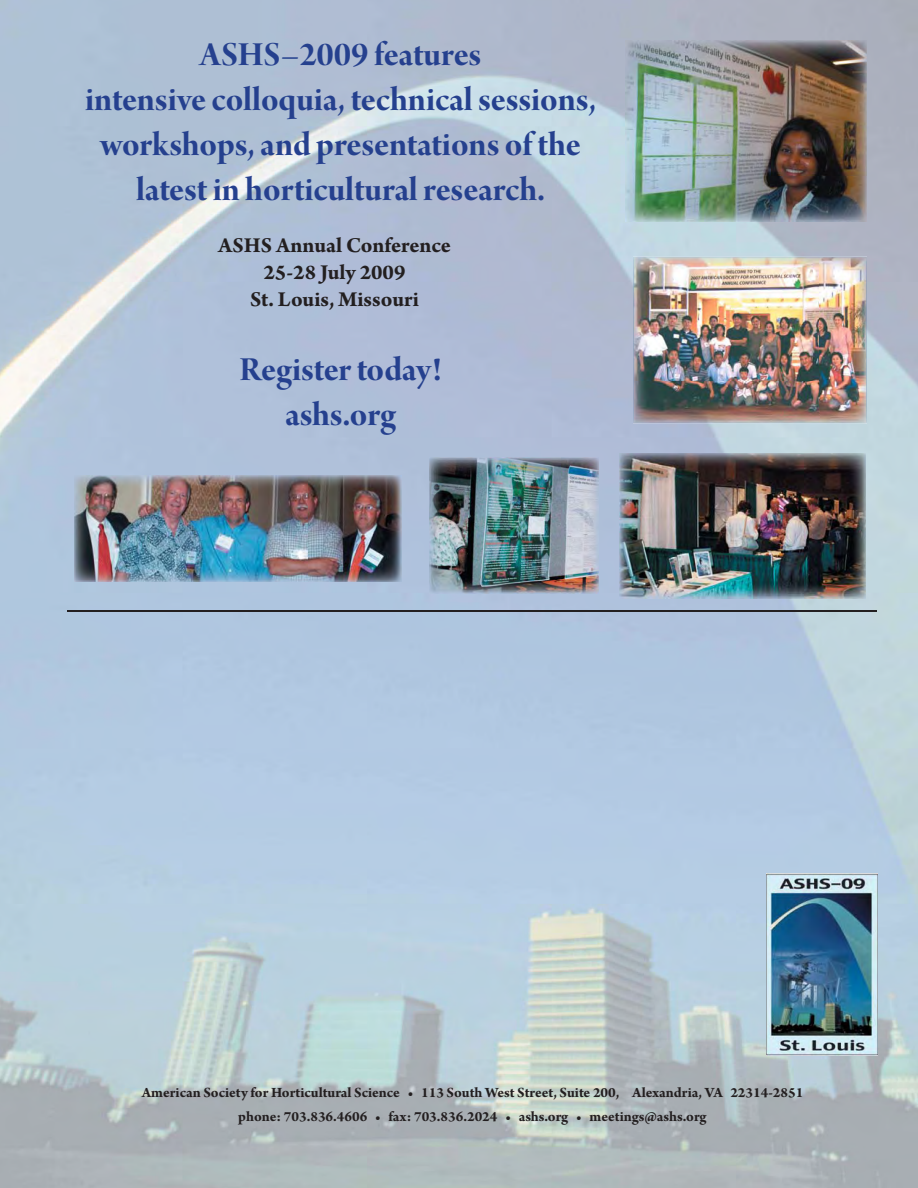
<style>
.page{position:relative;width:918px;height:1188px;background:#fff}
.page>*{position:absolute;margin:0;border:0;box-sizing:border-box;transform-origin:0 0}
.t1{font:36px/45px "Arno Pro Bold Display";color:#25408e;text-align:center}
.t2{font:700 22.5px/27px "Arno Pro";color:#231f20;text-align:center}
.t3{font:700 15px/24px "Arno Pro";color:#231f20;text-align:center}
</style>
<div class="page">
<img style="left:0;top:0;width:918px;height:1188px">
<img style="left:766px;top:873px;width:112px;height:183px">
<hr style="left:68px;top:610px;width:810px;height:2px;background:#231f20">
<img style="left:633px;top:256px;width:234px;height:167px">
<img style="left:74px;top:475px;width:328px;height:107px">
<img style="left:625px;top:40px;width:242px;height:182px">
<img style="left:429px;top:458px;width:169px;height:135px">
<img style="left:620px;top:453px;width:245px;height:145px">
<h1 class="t1" style="left:85px;top:34px;width:512px">ASHS–2009 features<br>intensive colloquia, technical sessions, workshops, and presentations of the latest in horticultural research.</h1>
<h2 class="t2" style="left:218px;top:233px;width:235px">ASHS Annual Conference<br>25-28 July 2009<br>St. Louis, Missouri</h2>
<h1 class="t1" style="left:240px;top:349px;width:204px">Register today! ashs.org</h1>
<p class="t3" style="left:142px;top:1081px;width:663px">American Society for Horticultural Science • 113 South West Street, Suite 200, Alexandria, VA 22314-2851 phone: 703.836.4606 • fax: 703.836.2024 • ashs.org • meetings@ashs.org</p>
</div>
